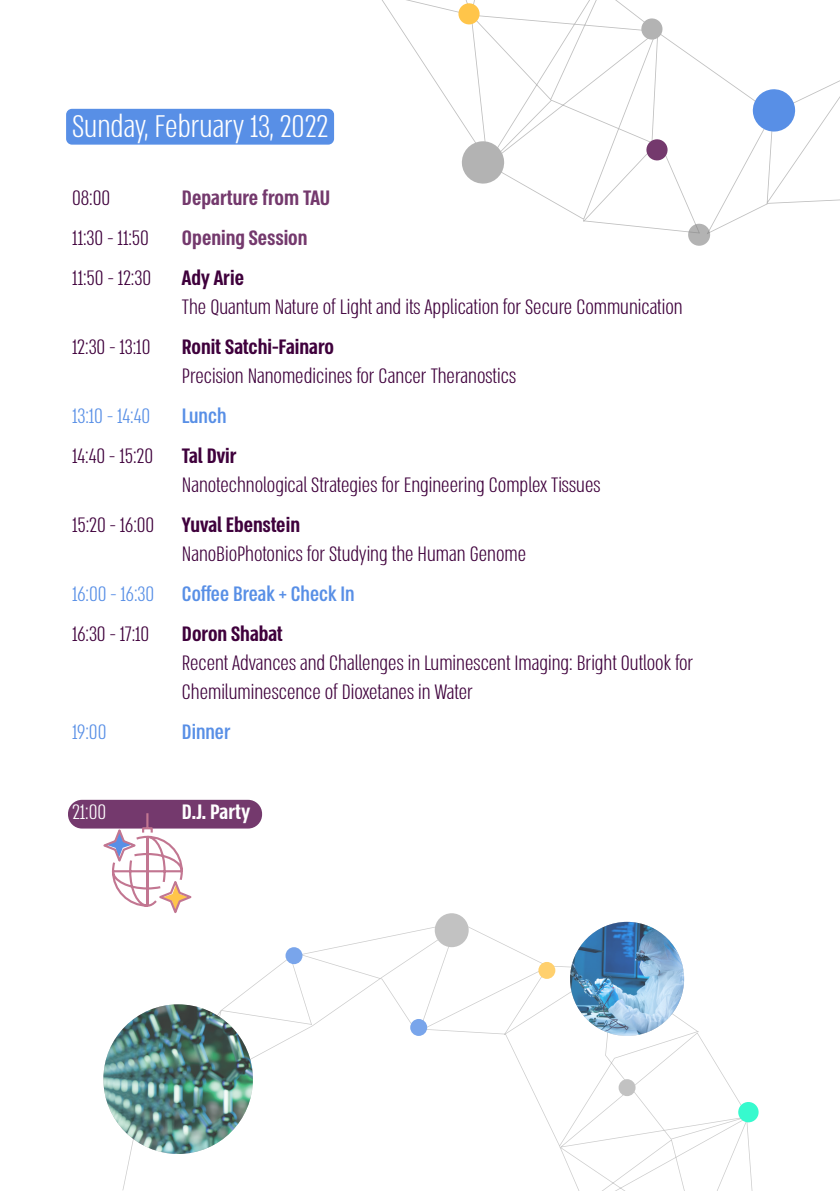
<style>
.page{position:relative;width:840px;height:1191px;background:#fff}
.page>*{position:absolute;margin:0;border:0;box-sizing:border-box;transform-origin:0 0}
.t1{font:300 36px "Almoni Tzar M Lv 5 AAA";color:#fff}
.t2{font:300 24px/40.2px "Almoni Tzar M Lv 5 AAA";color:#3f003c}
.t3{font:600 24px "Almoni Tzar M Lv 5 AAA";color:#3f003c}
.t4{font:600 24px "Almoni Tzar M Lv 5 AAA";color:#74396d}
.t5{font:300 24px "Almoni Tzar M Lv 5 AAA";color:#588fe6}
.t6{font:600 24px "Almoni Tzar M Lv 5 AAA";letter-spacing:.005em;color:#fff}
.t7{font:500 24px "Almoni Tzar M Lv 5 AAA";color:#588fe6}
.t8{font:300 24px "Almoni Tzar M Lv 5 AAA";color:#fff}
.s1{font-weight:500;color:#588fe6}
.s2{font-weight:600}
.s3{color:#588fe6}
</style>
<div class="page">
<div style="left:68px;top:800px;width:194px;height:28px;background:#74396d;border-radius:14px"></div>
<div style="left:66px;top:109px;width:268px;height:36px;background:#588fe6;border-radius:6px"></div>
<svg style="left:122px;top:922px;width:637px;height:269px"></svg>
<img style="left:570px;top:922px;width:114px;height:114px;border-radius:57px">
<img style="left:103px;top:1004px;width:150px;height:150px;border-radius:75px">
<div style="left:619px;top:1079px;width:17px;height:17px;background:#c2c2c2;border-radius:50%"></div>
<div style="left:410px;top:1019px;width:17px;height:17px;background:#79a5eb;border-radius:50%"></div>
<svg style="left:538px;top:962px;width:17px;height:17px"></svg>
<div style="left:286px;top:947px;width:16px;height:17px;background:#79a5eb;border-radius:50%"></div>
<div style="left:435px;top:913px;width:34px;height:34px;background:#c2c2c2;border-radius:50%"></div>
<div style="left:738px;top:1102px;width:21px;height:20px;background:#37face;border-radius:50%"></div>
<div style="left:688px;top:223px;width:23px;height:23px;background:#b3b3b3;border-radius:50%"></div>
<svg style="left:382px;top:0;width:458px;height:234px"></svg>
<svg style="left:752px;top:89px;width:44px;height:43px"></svg>
<div style="left:646px;top:139px;width:22px;height:22px;background:#74396d;border-radius:50%"></div>
<div style="left:458px;top:3px;width:22px;height:22px;background:#ffc54a;border-radius:50%"></div>
<div style="left:641px;top:18px;width:22px;height:22px;background:#b3b3b3;border-radius:50%"></div>
<svg style="left:461px;top:141px;width:44px;height:43px"></svg>
<svg style="left:99px;top:813px;width:97px;height:100px"></svg>
<h1 class="t1" style="left:72px;top:106px;width:258px">Sunday, February 13, 2022</h1>
<p class="t2" style="left:72px;top:177px;width:40px">08:00</p>
<p class="t4" style="left:182px;top:183px;width:150px">Departure from TAU</p>
<p class="t2" style="left:72px;top:217px;width:79px">11:30 - 11:50</p>
<p class="t4" style="left:182px;top:223px;width:127px">Opening Session</p>
<p class="t2" style="left:72px;top:257px;width:81px">11:50 - 12:30</p>
<p class="t3" style="left:182px;top:263px;width:64px">Ady Arie</p>
<p class="t2" style="left:182px;top:286px;width:502px">The Quantum Nature of Light and its Application for Secure Communication</p>
<p class="t2" style="left:72px;top:326px;width:80px">12:30 - 13:10</p>
<p class="t3" style="left:182px;top:332px;width:153px">Ronit Satchi-Fainaro</p>
<p class="t2" style="left:182px;top:355px;width:336px">Precision Nanomedicines for Cancer Theranostics</p>
<p class="t5" style="left:72px;top:402px;width:80px">13:10 - 14:40</p>
<p class="t2" style="left:72px;top:395px;width:166px;text-indent:110px"><span class="s1">Lunch<br></span>14:40 - 15:20 <span class="s2">Tal Dvir</span></p>
<p class="t2" style="left:72px;top:464px;width:530px;text-indent:110px">Nanotechnological Strategies for Engineering Complex Tissues<br>15:20 - 16:00 <span class="s2">Yuval Ebenstein</span></p>
<p class="t2" style="left:72px;top:533px;width:456px;text-indent:110px">NanoBioPhotonics for Studying the Human Genome<br><span class="s3">16:00 - 16:30</span> <span class="s1">Coffee Break + Check In<br></span>16:30 - 17:10</p>
<p class="t3" style="left:182px;top:619px;width:102px">Doron Shabat</p>
<p class="t2" style="left:182px;top:648px;width:513px;line-height:28.8px">Recent Advances and Challenges in Luminescent Imaging: Bright Outlook for<br>Chemiluminescence of Dioxetanes in Water</p>
<p class="t5" style="left:72px;top:718px;width:36px">19:00</p>
<p class="t7" style="left:182px;top:717px;width:50px">Dinner</p>
<p class="t8" style="left:72px;top:798px;width:36px">21:00</p>
<p class="t6" style="left:182px;top:797px;width:70px">D.J. Party</p>
</div>
